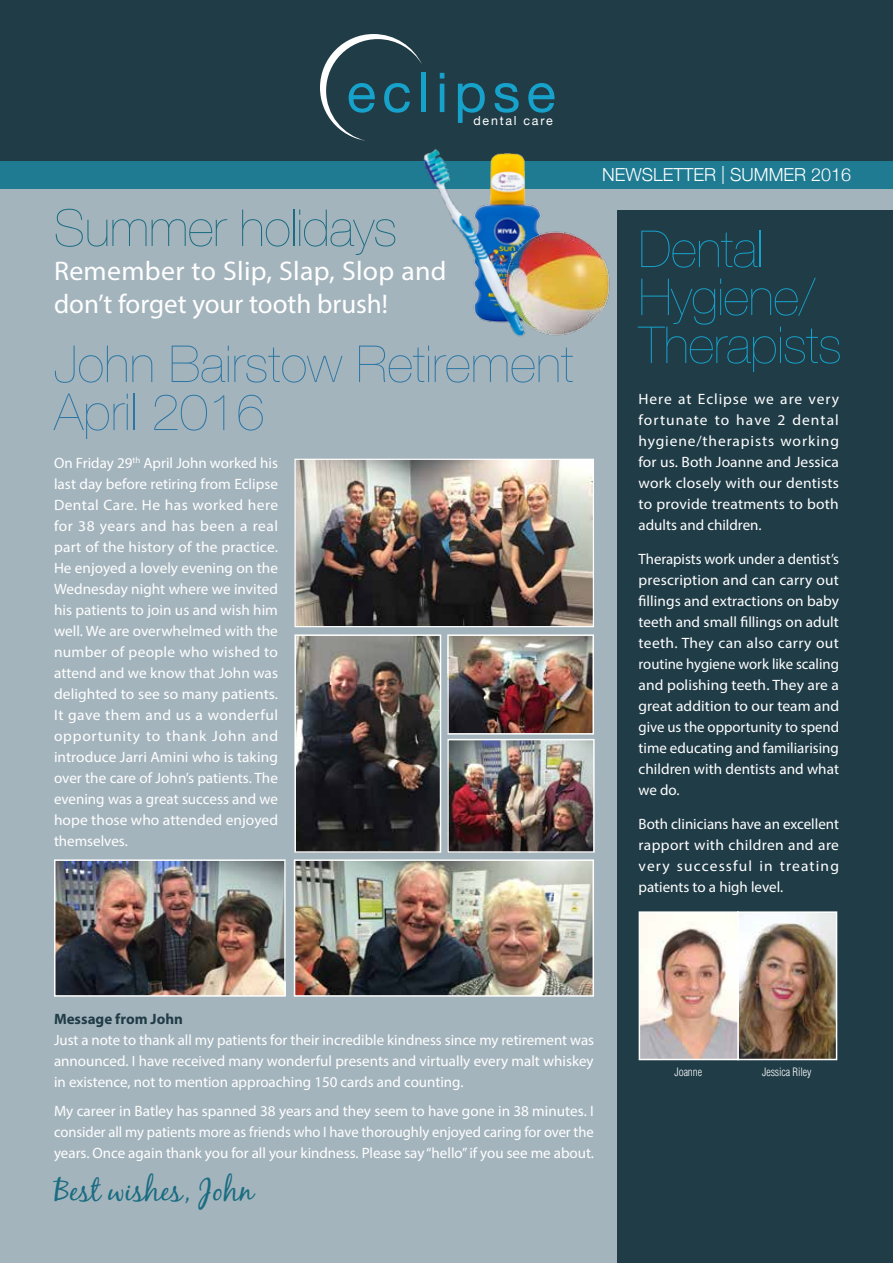
<style>
.page{position:relative;width:893px;height:1263px;background:#fff}
.page>*{position:absolute;margin:0;border:0;box-sizing:border-box;transform-origin:0 0}
.t1{font:54.9px "Helvetica Neue";letter-spacing:.11em;color:#17a2cb}
.t2{font:200 51px/48px "Helvetica Neue";color:#2b76a5}
.t3{font:200 51px/48px "Helvetica Neue";letter-spacing:-.01em;color:#17a2cb}
.t4{font:200 51px "Helvetica Neue";letter-spacing:-.01em;color:#196c81}
.t5{font:30px "Black Jack";color:#196c81}
.t6{font:27px/33px "Myriad Pro";letter-spacing:.005em;color:#fff}
.t7{font:300 18px "Helvetica Neue";color:#fff}
.t8{font:15px/21px "Myriad Pro";color:#fff;text-align:justify}
.t9{font:700 15px "Myriad Pro";color:#203c47}
.t10{font:12.45px "Helvetica Neue";letter-spacing:.14em;color:#fff}
.t11{font:300 condensed 11.25px "Helvetica";letter-spacing:-.01em;color:#fff}
</style>
<div class="page">
<div style="left:0;top:161px;width:893px;height:1102px;background:#a4b4bd"></div>
<div style="left:0;top:0;width:893px;height:185px;background:#203c47"></div>
<div style="left:617px;top:210px;width:276px;height:1053px;background:#203c47"></div>
<svg style="left:320px;top:34px;width:102px;height:107px"></svg>
<div style="left:0;top:161px;width:893px;height:28px;background:#1f7b92"></div>
<img style="left:296px;top:461px;width:296px;height:164px">
<div style="left:294px;top:459px;width:300px;height:168px;border:1px solid #fff"></div>
<img style="left:57px;top:862px;width:226px;height:132px">
<div style="left:54px;top:859px;width:232px;height:138px;border:2px solid #fff"></div>
<img style="left:450px;top:742px;width:142px;height:108px">
<div style="left:447px;top:739px;width:148px;height:114px;border:2px solid #fff"></div>
<img style="left:297px;top:637px;width:141px;height:213px">
<div style="left:294px;top:634px;width:147px;height:219px;border:2px solid #fff"></div>
<img style="left:297px;top:862px;width:294px;height:132px">
<div style="left:294px;top:859px;width:300px;height:138px;border:2px solid #fff"></div>
<img style="left:450px;top:637px;width:141px;height:94px">
<div style="left:447px;top:634px;width:147px;height:100px;border:2px solid #fff"></div>
<img style="left:642px;top:914px;width:192px;height:143px">
<div style="left:737px;top:911px;width:100px;height:149px;border:2px solid #fff"></div>
<div style="left:639px;top:911px;width:100px;height:149px;border:2px solid #fff"></div>
<img style="left:590px;top:244px;width:20px;height:78px">
<img style="left:367px;top:135px;width:223px;height:202px">
<h1 class="t1" style="left:347px;top:53px;width:211px">eclipse</h1>
<p class="t10" style="left:473px;top:112px;width:81px">dental care</p>
<h2 class="t4" style="left:54px;top:188px;width:345px">Summer holidays</h2>
<h3 class="t6" style="left:54px;top:254px;width:394px">Remember to Slip, Slap, Slop and don’t forget your tooth brush!</h3>
<h2 class="t2" style="left:54px;top:338px;width:521px">John Bairstow Retirement<br>April 2016</h2>
<p class="t8" style="left:54px;top:453px;width:226px">On Friday 29<sup>th</sup> April John worked his last day before retiring from Eclipse Dental Care. He has worked here for 38 years and has been a real part of the history of the practice.<br>He enjoyed a lovely evening on the Wednesday night where we invited his patients to join us and wish him well. We are overwhelmed with the number of people who wished to attend and we know that John was delighted to see so many patients.<br>It gave them and us a wonderful opportunity to thank John and introduce Jarri Amini who is taking over the care of John’s patients. The evening was a great success and we hope those who attended enjoyed themselves.</p>
<p class="t7" style="left:602px;top:160px;width:250px">NEWSLETTER | SUMMER 2016</p>
<h2 class="t3" style="left:639px;top:223px;width:205px">Dental<br>Hygiene/<br>Therapists</h2>
<p class="t8" style="left:639px;top:388px;width:202px">Here at Eclipse we are very fortunate to have 2 dental hygiene/therapists working for us. Both Joanne and Jessica work closely with our dentists to provide treatments to both adults and children.</p>
<p class="t8" style="left:639px;top:548px;width:202px">Therapists work under a dentist’s prescription and can carry out fillings and extractions on baby teeth and small fillings on adult teeth. They can also carry out routine hygiene work like scaling and polishing teeth. They are a great addition to our team and give us the opportunity to spend time educating and familiarising children with dentists and what we do.</p>
<p class="t8" style="left:639px;top:813px;width:202px">Both clinicians have an excellent rapport with children and are very successful in treating patients to a high level.</p>
<p class="t9" style="left:54px;top:1009px;width:130px">Message from John</p>
<p class="t8" style="left:54px;top:1029px;width:542px">Just a note to thank all my patients for their incredible kindness since my retirement was announced. I have received many wonderful presents and virtually every malt whiskey in existence, not to mention approaching 150 cards and counting.</p>
<p class="t8" style="left:54px;top:1100px;width:542px">My career in Batley has spanned 38 years and they seem to have gone in 38 minutes. I consider all my patients more as friends who I have thoroughly enjoyed caring for over the years. Once again thank you for all your kindness. Please say “hello” if you see me about.</p>
<h3 class="t5" style="left:54px;top:1172px;width:201px">Best wishes, John</h3>
<p class="t11" style="left:675px;top:1065px;width:29px">Joanne</p>
<p class="t11" style="left:762px;top:1065px;width:51px">Jessica Riley</p>
</div>
